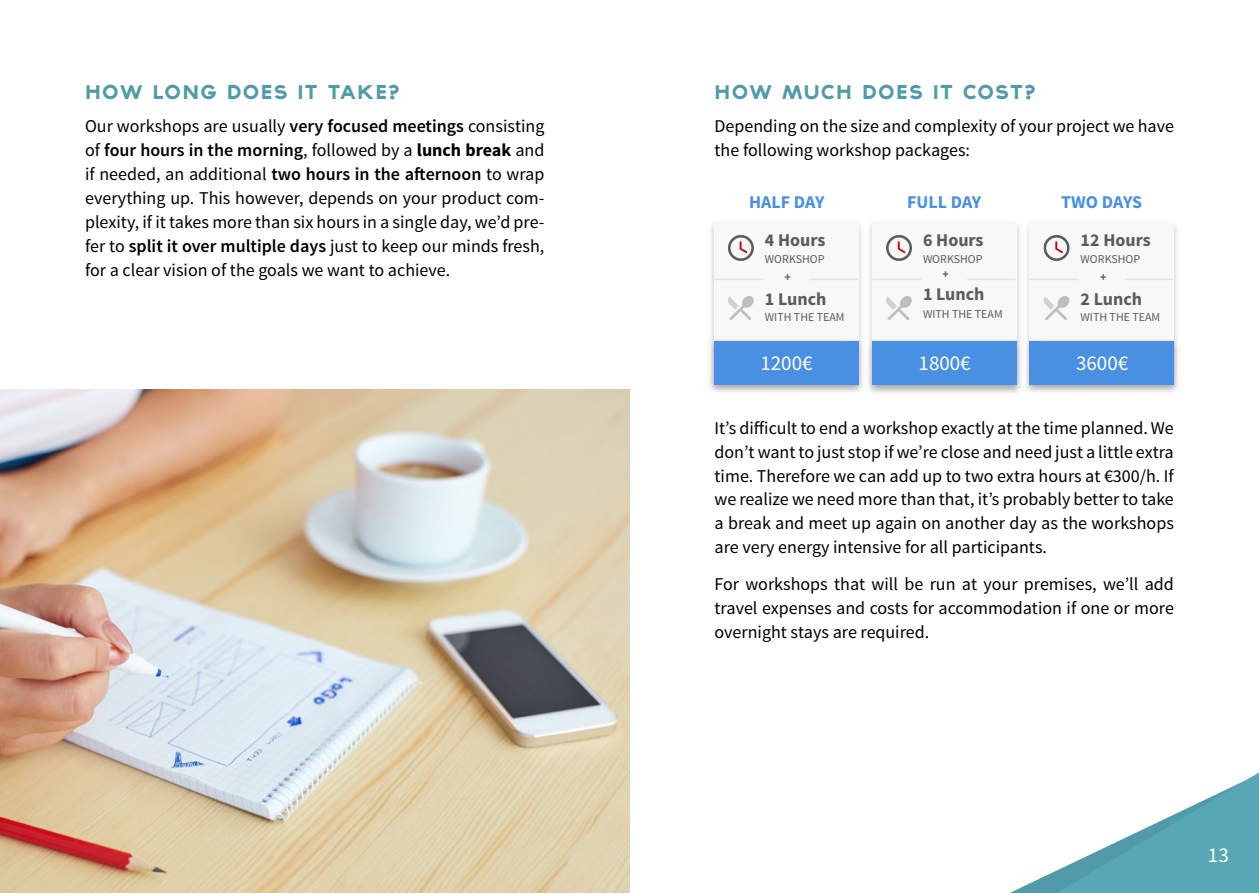
<style>
.page{position:relative;width:1259px;height:893px;background:#fff}
.page>*{position:absolute;margin:0;border:0;box-sizing:border-box;transform-origin:0 0}
.t1{font:21px "Source Sans Pro";color:#fff}
.t2{font:18px/24px "Source Sans Pro";color:#000;text-align:justify}
.t3{font:700 18px "Source Sans Pro";color:#5c5c5c}
.t4{font:800 18px "TYPOGRAPHPRO";letter-spacing:.075em;color:#519ba8}
.t5{font:700 18px "Source Sans Pro";color:#4a90e2}
.t6{font:12px "Source Sans Pro";color:#5c5c5c}
.t7{font:700 12px "Source Sans Pro";color:#5c5c5c}
.s1{font-weight:600}
.s2{font-weight:700}
</style>
<div class="page">
<svg style="left:1010px;top:772px;width:249px;height:121px"></svg>
<div style="left:714px;top:222px;width:144px;height:162px;background:#f8f8f8"></div>
<img style="left:708px;top:338px;width:472px;height:56px">
<div style="left:714px;top:341px;width:144px;height:43px;background:#4a90e2"></div>
<hr style="left:810px;top:279px;width:47px;height:1px;background:#e4e4e4">
<hr style="left:715px;top:340px;width:144px;height:2px;background:#979797;opacity:.2">
<hr style="left:714px;top:279px;width:48px;height:1px;background:#e4e4e4">
<svg style="left:728px;top:235px;width:26px;height:26px"></svg>
<svg style="left:739px;top:241px;width:8px;height:12px"></svg>
<svg style="left:729px;top:296px;width:25px;height:25px"></svg>
<svg style="left:728px;top:297px;width:11px;height:13px"></svg>
<div style="left:872px;top:222px;width:144px;height:162px;background:#f8f8f8"></div>
<div style="left:872px;top:341px;width:144px;height:43px;background:#4a90e2"></div>
<hr style="left:968px;top:279px;width:47px;height:1px;background:#e4e4e4">
<hr style="left:872px;top:340px;width:144px;height:2px;background:#979797;opacity:.2">
<hr style="left:873px;top:279px;width:47px;height:1px;background:#e4e4e4">
<svg style="left:886px;top:235px;width:26px;height:26px"></svg>
<svg style="left:897px;top:241px;width:8px;height:12px"></svg>
<svg style="left:887px;top:296px;width:25px;height:25px"></svg>
<svg style="left:886px;top:297px;width:11px;height:13px"></svg>
<div style="left:1029px;top:222px;width:145px;height:162px;background:#f8f8f8"></div>
<div style="left:1029px;top:341px;width:145px;height:43px;background:#4a90e2"></div>
<hr style="left:1125px;top:279px;width:47px;height:1px;background:#e4e4e4">
<hr style="left:1029px;top:340px;width:144px;height:2px;background:#979797;opacity:.2">
<hr style="left:1030px;top:279px;width:48px;height:1px;background:#e4e4e4">
<svg style="left:1043px;top:235px;width:26px;height:26px"></svg>
<svg style="left:1055px;top:241px;width:8px;height:12px"></svg>
<svg style="left:1045px;top:296px;width:24px;height:25px"></svg>
<svg style="left:1043px;top:297px;width:11px;height:13px"></svg>
<img style="left:0;top:390px;width:629px;height:503px">
<p class="t4" style="left:85px;top:85px;width:316px">HOW LONG DOES IT TAKE?</p>
<p class="t4" style="left:714px;top:85px;width:322px">HOW MUCH DOES IT COST?</p>
<p class="t2" style="left:85px;top:114px;width:461px">Our workshops are usually <span class="s1">very focused meetings</span> consisting of <span class="s1">four hours in the morning</span>, followed by a <span class="s2">lunch break</span> and if needed, an additional <span class="s1">two hours in the afternoon</span> to wrap everything up. This however, depends on your product com&shy;plexity, if it takes more than six hours in a single day, we’d pre&shy;fer to <span class="s1">split it over multiple days</span> just to keep our minds fresh, for a clear vision of the goals we want to achieve.</p>
<p class="t2" style="left:714px;top:114px;width:461px">Depending on the size and complexity of your project we have the following workshop packages:</p>
<p class="t5" style="left:749px;top:190px;width:77px">HALF DAY</p>
<p class="t5" style="left:907px;top:190px;width:76px">FULL DAY</p>
<p class="t5" style="left:1061px;top:190px;width:82px">TWO DAYS</p>
<p class="t3" style="left:765px;top:229px;width:62px">4 Hours</p>
<p class="t6" style="left:765px;top:251px;width:61px">WORKSHOP</p>
<p class="t3" style="left:765px;top:287px;width:63px">1 Lunch</p>
<p class="t6" style="left:765px;top:310px;width:81px">WITH THE TEAM</p>
<p class="t1" style="left:760px;top:350px;width:54px">1200€</p>
<p class="t3" style="left:923px;top:229px;width:62px">6 Hours</p>
<p class="t6" style="left:923px;top:251px;width:61px">WORKSHOP</p>
<p class="t3" style="left:923px;top:283px;width:63px">1 Lunch</p>
<p class="t6" style="left:923px;top:307px;width:81px">WITH THE TEAM</p>
<p class="t1" style="left:918px;top:350px;width:54px">1800€</p>
<p class="t3" style="left:1080px;top:229px;width:72px">12 Hours</p>
<p class="t6" style="left:1080px;top:251px;width:61px">WORKSHOP</p>
<p class="t3" style="left:1080px;top:287px;width:63px">2 Lunch</p>
<p class="t6" style="left:1080px;top:310px;width:81px">WITH THE TEAM</p>
<p class="t1" style="left:1076px;top:350px;width:54px">3600€</p>
<p class="t7" style="left:942px;top:266px;width:8px">+</p>
<p class="t7" style="left:784px;top:269px;width:8px">+</p>
<p class="t7" style="left:1100px;top:269px;width:8px">+</p>
<p class="t2" style="left:714px;top:416px;width:461px">It’s difficult to end a workshop exactly at the time planned. We don’t want to just stop if we’re close and need just a little extra time. Therefore we can add up to two extra hours at €300/h. If we realize we need more than that, it’s probably better to take a break and meet up again on another day as the workshops are very energy intensive for all participants.</p>
<p class="t2" style="left:714px;top:573px;width:461px">For workshops that will be run at your premises, we’ll add travel expenses and costs for accommodation if one or more overnight stays are required.</p>
<p class="t1" style="left:1208px;top:842px;width:22px">13</p>
</div>
